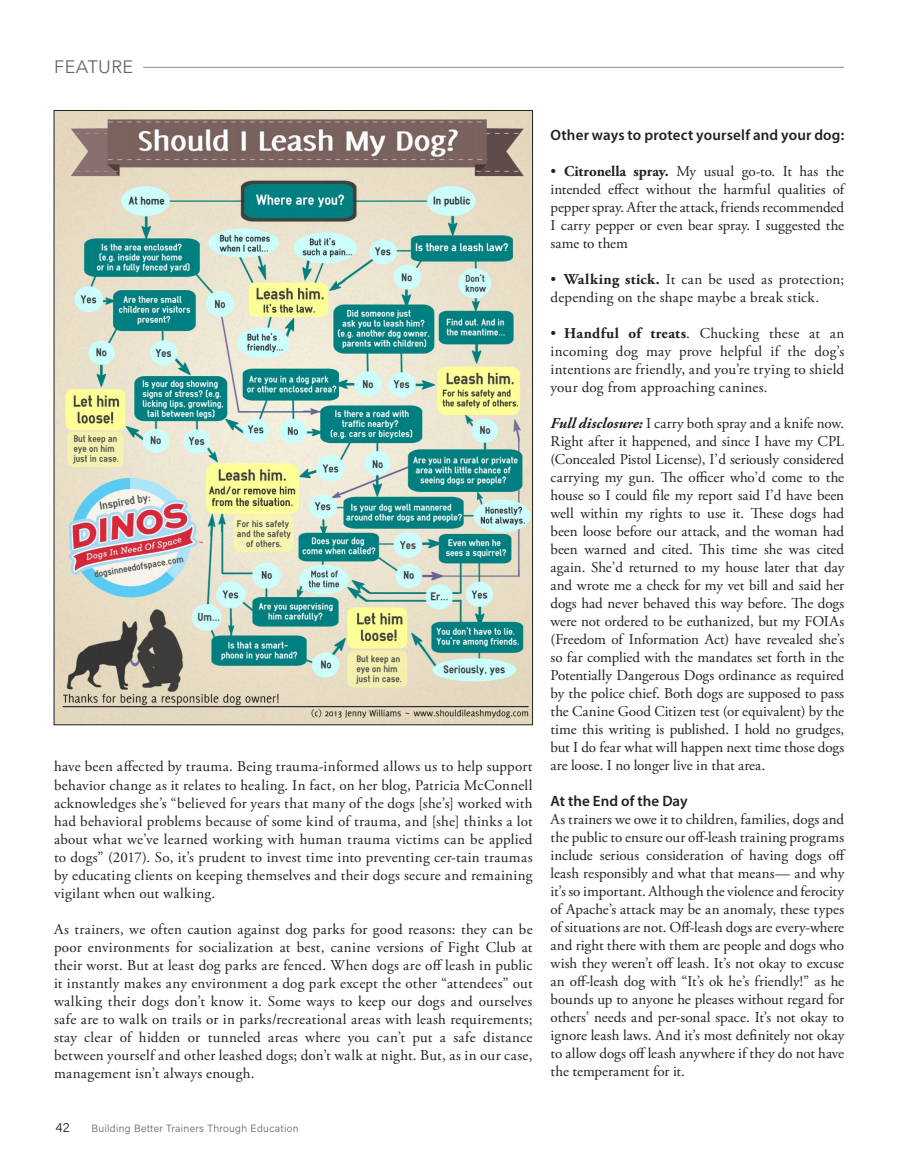
<style>
.page{position:relative;width:905px;height:1175px;background:#fff}
.page>*{position:absolute;margin:0;border:0;box-sizing:border-box;transform-origin:0 0}
.t1{font:18px "Avenir Next";letter-spacing:.02em;color:#646569}
.t2{font:15px/18px "Adobe Garamond Pro";letter-spacing:.01em;color:#231f20;text-align:justify}
.t3{font:600 15px "Myriad Pro";letter-spacing:.01em;color:#231f20}
.t4{font:300 10.5px "Acumin Pro";letter-spacing:.03em;color:#646569}
.s1{font-size:13.5px;color:#231f20}
.s2{font-weight:700}
.s3{font-weight:700;font-style:italic}
</style>
<div class="page">
<hr style="left:143px;top:67px;width:700px;height:1px;background:#8b8a8e">
<img style="left:56px;top:112px;width:474px;height:611px">
<p class="t1" style="left:54px;top:51px;width:80px">FEATURE</p>
<p class="t2" style="left:54px;top:758px;width:480px">have been affected by trauma. Being trauma-informed allows us to help support behavior change as it relates to healing. In fact, on her blog, Patricia McConnell acknowledges she’s “believed for years that many of the dogs [she’s] worked with had behavioral problems because of some kind of trauma, and [she] thinks a lot about what we’ve learned working with human trauma victims can be applied to dogs” (2017). So, it’s prudent to invest time into preventing cer-tain traumas by educating clients on keeping themselves and their dogs secure and remaining vigilant when out walking.</p>
<p class="t2" style="left:54px;top:920px;width:480px">As trainers, we often caution against dog parks for good reasons: they can be poor environments for socialization at best, canine versions of Fight Club at their worst. But at least dog parks are fenced. When dogs are off leash in public it instantly makes any environment a dog park except the other “attendees” out walking their dogs don’t know it. Some ways to keep our dogs and ourselves safe are to walk on trails or in parks/recreational areas with leash requirements; stay clear of hidden or tunneled areas where you can’t put a safe distance between yourself and other leashed dogs; don’t walk at night. But, as in our case, management isn’t always enough.</p>
<p class="t4" style="left:56px;top:1121px;width:244px"><span class="s1">42</span> Building Better Trainers Through Education</p>
<p class="t3" style="left:550px;top:125px;width:295px">Other ways to protect yourself and your dog:</p>
<p class="t2" style="left:550px;top:163px;width:295px">• <span class="s2">Citronella spray.</span> My usual go-to. It has the intended effect without the harmful qualities of pepper spray. After the attack, friends recommended I carry pepper or even bear spray. I suggested the same to them</p>
<p class="t2" style="left:550px;top:271px;width:295px">• <span class="s2">Walking stick.</span> It can be used as protection; depending on the shape maybe a break stick.</p>
<p class="t2" style="left:550px;top:325px;width:295px">• <span class="s2">Handful of treats</span>. Chucking these at an incoming dog may prove helpful if the dog’s intentions are friendly, and you’re trying to shield your dog from approaching canines.</p>
<p class="t2" style="left:550px;top:415px;width:295px"><span class="s3">Full disclosure:</span> I carry both spray and a knife now.<br>Right after it happened, and since I have my CPL (Concealed Pistol License), I’d seriously considered carrying my gun. The officer who’d come to the house so I could file my report said I’d have been well within my rights to use it. These dogs had been loose before our attack, and the woman had been warned and cited. This time she was cited again. She’d returned to my house later that day and wrote me a check for my vet bill and said her dogs had never behaved this way before. The dogs were not ordered to be euthanized, but my FOIAs (Freedom of Information Act) have revealed she’s so far complied with the mandates set forth in the Potentially Dangerous Dogs ordinance as required by the police chief. Both dogs are supposed to pass the Canine Good Citizen test (or equivalent) by the time this writing is published. I hold no grudges, but I do fear what will happen next time those dogs are loose. I no longer live in that area.</p>
<p class="t3" style="left:550px;top:791px;width:138px">At the End of the Day</p>
<p class="t2" style="left:550px;top:811px;width:297px">As trainers we owe it to children, families, dogs and the public to ensure our off-leash training programs include serious consideration of having dogs off leash responsibly and what that means— and why it’s so important. Although the violence and ferocity of Apache’s attack may be an anomaly, these types of situations are not. Off-leash dogs are every-where and right there with them are people and dogs who wish they weren’t off leash. It’s not okay to excuse an off-leash dog with “It’s ok he’s friendly!” as he bounds up to anyone he pleases without regard for others’ needs and per-sonal space. It’s not okay to ignore leash laws. And it’s most definitely not okay to allow dogs off leash anywhere if they do not have the temperament for it.</p>
</div>
